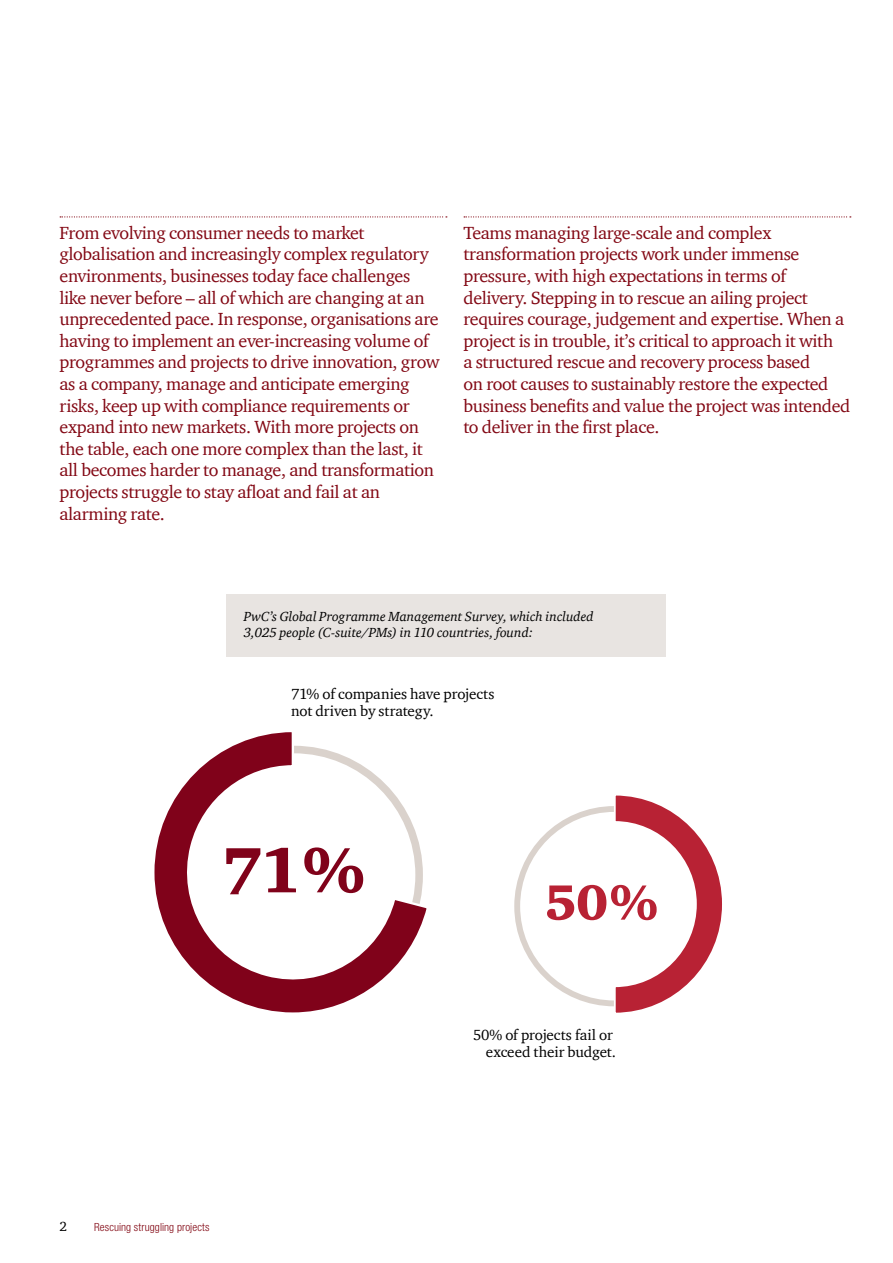
<style>
.page{position:relative;width:893px;height:1263px;background:#fff}
.page>*{position:absolute;margin:0;border:0;box-sizing:border-box;transform-origin:0 0}
.t1{font:900 65.7px "ITC Charter Com";color:#80021a}
.t2{font:900 50.85px "ITC Charter Com";color:#b82234}
.Lead{font:18px/21.6px "ITC Charter Com";letter-spacing:-.02em;color:#820713}
.t3{font:15px/16.5px "ITC Charter Com";letter-spacing:-.01em;color:#000}
.Grafiktext{font:italic 13.5px/16.2px "ITC Charter Com";color:#000}
.t4{font:13.5px "ITC Charter Com";color:#000}
.t5{font:300 condensed 11.25px "Helvetica Neue LT Std";letter-spacing:.01em;color:#820713}
</style>
<div class="page">
<svg style="left:60px;top:216px;width:387px;height:1px"></svg>
<svg style="left:464px;top:216px;width:387px;height:1px"></svg>
<svg style="left:613px;top:795px;width:109px;height:218px"></svg>
<svg style="left:154px;top:732px;width:273px;height:281px"></svg>
<div style="left:227px;top:594px;width:439px;height:62px;background:#e8e4e1"></div>
<p class="Lead" style="left:60px;top:222px;width:382px">From evolving consumer needs to market globalisation and increasingly complex regulatory environments, businesses today face challenges like never before – all of which are changing at an unprecedented pace. In response, organisations are having to implement an ever-increasing volume of programmes and projects to drive innovation, grow as a company, manage and anticipate emerging risks, keep up with compliance requirements or expand into new markets. With more projects on the table, each one more complex than the last, it all becomes harder to manage, and transformation projects struggle to stay afloat and fail at an alarming rate.</p>
<p class="Lead" style="left:463px;top:222px;width:388px">Teams managing large-scale and complex transformation projects work under immense pressure, with high expectations in terms of delivery. Stepping in to rescue an ailing project requires courage, judgement and expertise. When a project is in trouble, it’s critical to approach it with<br>a structured rescue and recovery process based<br>on root causes to sustainably restore the expected business benefits and value the project was intended to deliver in the first place.</p>
<p class="Grafiktext" style="left:244px;top:608px;width:351px">PwC’s Global Programme Management Survey, which included<br>3,025 people (C-suite/PMs) in 110 countries, found:</p>
<p class="t3" style="left:291px;top:686px;width:205px">71% of companies have projects not driven by strategy.</p>
<p class="t1" style="left:221px;top:830px;width:146px">71 %</p>
<p class="t2" style="left:545px;top:871px;width:115px">50 %</p>
<p class="t4" style="left:60px;top:1217px;width:9px">2</p>
<p class="t5" style="left:94px;top:1220px;width:117px">Rescuing struggling projects</p>
<p class="t3" style="left:473px;top:1027px;width:145px;text-align:right">50% of projects fail or exceed their budget.</p>
</div>
